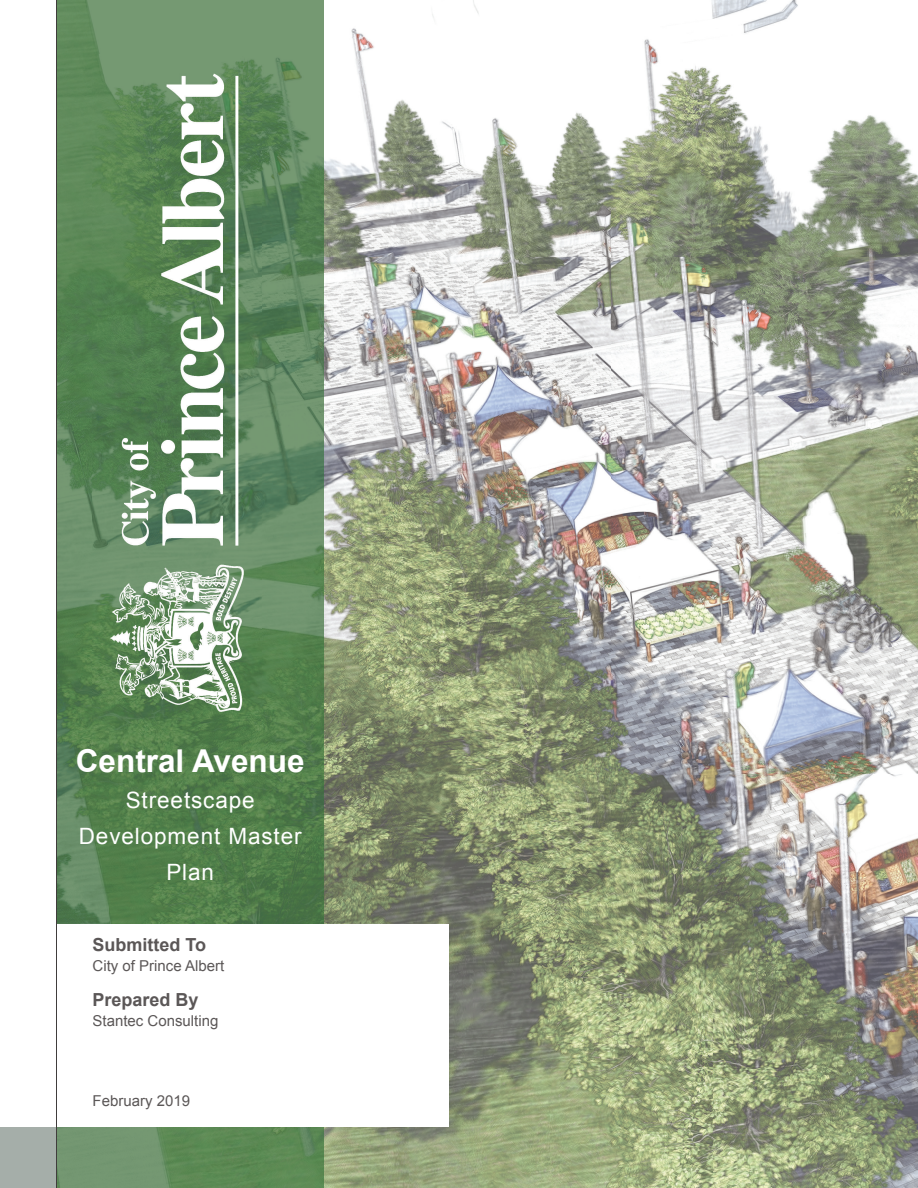
<style>
.page{position:relative;width:918px;height:1188px;background:#fff}
.page>*{position:absolute;margin:0;border:0;box-sizing:border-box;transform-origin:0 0}
.t1{font:700 31.5px "Arial";color:#fff}
.t2{font:22.5px/36px "Arial";letter-spacing:.04em;color:#fff;text-align:center}
.t3{font:700 18px "Arial";color:#5b5757}
.t4{font:15px "Arial";color:#5b5757}
</style>
<div class="page">
<img style="left:324px;top:0;width:594px;height:775px">
<img style="left:324px;top:775px;width:492px;height:155px">
<img style="left:816px;top:775px;width:102px;height:413px">
<img style="left:408px;top:930px;width:408px;height:258px">
<img style="left:58px;top:1127px;width:350px;height:61px">
<div style="left:0;top:1126px;width:57px;height:62px;background:#a5aea9"></div>
<img style="left:58px;top:0;width:266px;height:103px">
<img style="left:58px;top:103px;width:52px;height:821px">
<img style="left:217px;top:103px;width:107px;height:821px">
<img style="left:110px;top:730px;width:107px;height:194px">
<div style="left:0;top:924px;width:448px;height:202px;background:#fff"></div>
<hr style="left:57px;top:0;width:1px;height:1188px;background:#403d3c">
<img style="left:93px;top:54px;width:169px;height:676px">
<h1 class="t1" style="left:76px;top:740px;width:230px">Central Avenue</h1>
<h2 class="t2" style="left:79px;top:782px;width:224px">Streetscape<br>Development Master<br>Plan</h2>
<p class="t3" style="left:93px;top:932px;width:115px">Submitted To</p>
<p class="t4" style="left:93px;top:956px;width:133px">City of Prince Albert</p>
<p class="t3" style="left:93px;top:987px;width:108px">Prepared By</p>
<p class="t4" style="left:93px;top:1011px;width:127px">Stantec Consulting</p>
<p class="t4" style="left:93px;top:1091px;width:99px">February 2019</p>
</div>
